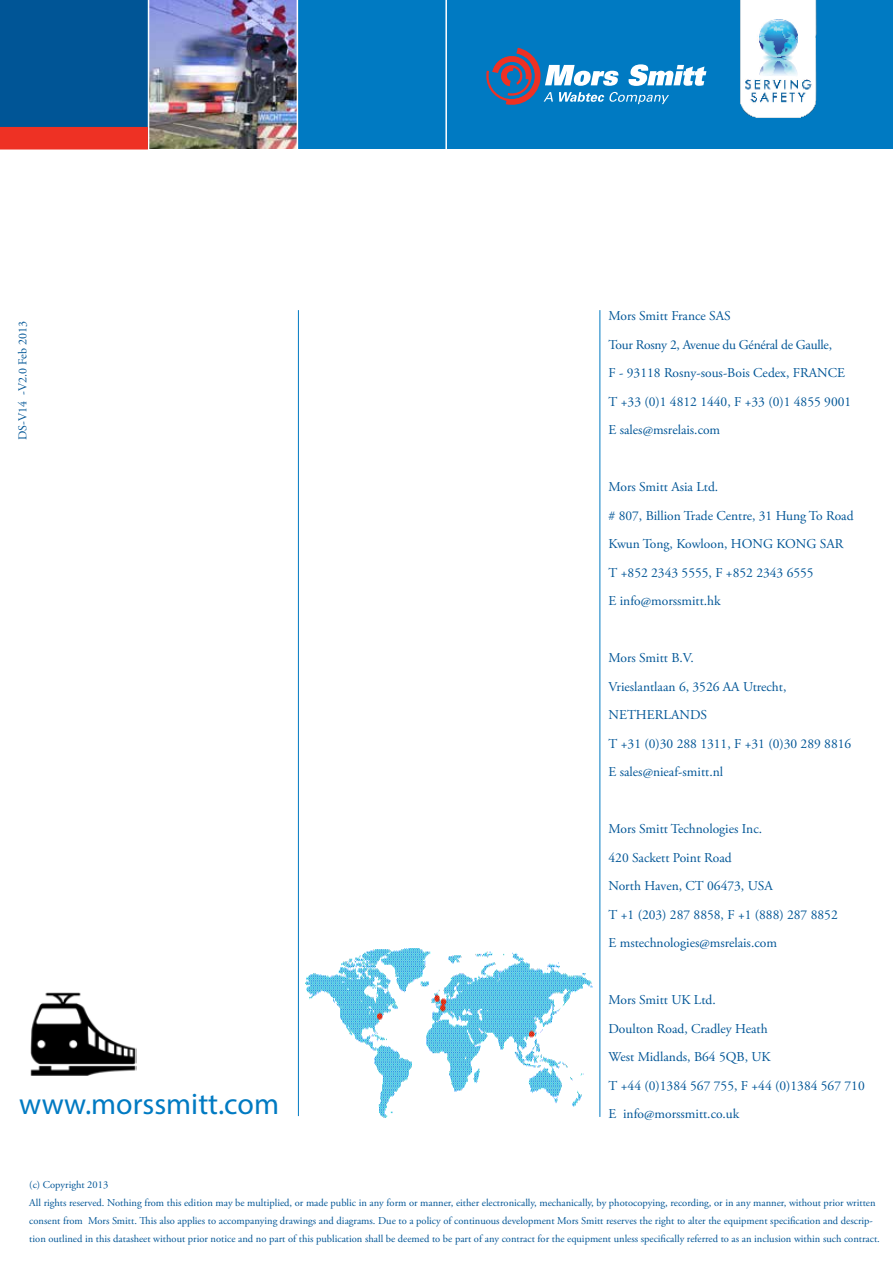
<style>
.page{position:relative;width:893px;height:1263px;background:#fff}
.page>*{position:absolute;margin:0;border:0;box-sizing:border-box;transform-origin:0 0}
.t1{font:30px "Myriad Pro";color:#007ac2}
.t2{font:13.5px/28.5px "Adobe Garamond Pro";color:#005596}
.t3{font:12px "Adobe Garamond Pro";color:#005596}
.t4{font:10.5px/18px "Adobe Garamond Pro";color:#005596}
</style>
<div class="page">
<div style="left:0;top:0;width:893px;height:149px;background:#007ac2"></div>
<div style="left:0;top:0;width:148px;height:149px;background:#005596"></div>
<img style="left:149px;top:0;width:148px;height:149px">
<img style="left:740px;top:0;width:77px;height:118px">
<hr style="left:148px;top:0;width:1px;height:153px;background:#fff">
<hr style="left:297px;top:0;width:1px;height:153px;background:#fff">
<hr style="left:445px;top:0;width:2px;height:153px;background:#fff">
<hr style="left:298px;top:310px;width:1px;height:806px;background:#007ac2">
<hr style="left:599px;top:310px;width:1px;height:807px;background:#007ac2">
<div style="left:0;top:127px;width:148px;height:23px;background:#ee3124"></div>
<svg style="left:486px;top:48px;width:220px;height:57px"></svg>
<img style="left:30px;top:992px;width:106px;height:84px">
<img style="left:306px;top:948px;width:286px;height:169px">
<p class="t3" style="left:15px;top:440px;width:120px;rotate:-90deg">DS-V14 -V2.0 Feb 2013</p>
<h1 class="t1" style="left:19px;top:1085px;width:261px">www.morssmitt.com</h1>
<p class="t2" style="left:608px;top:302px;width:244px">Mors Smitt France SAS<br>Tour Rosny 2, Avenue du Général de Gaulle,<br>F - 93118 Rosny-sous-Bois Cedex, FRANCE<br>T +33 (0)1 4812 1440, F +33 (0)1 4855 9001<br>E sales@msrelais.com</p>
<p class="t2" style="left:608px;top:473px;width:247px">Mors Smitt Asia Ltd.<br># 807, Billion Trade Centre, 31 Hung To Road<br>Kwun Tong, Kowloon, HONG KONG SAR<br>T +852 2343 5555, F +852 2343 6555<br>E info@morssmitt.hk</p>
<p class="t2" style="left:608px;top:644px;width:244px">Mors Smitt B.V.<br>Vrieslantlaan 6, 3526 AA Utrecht,<br>NETHERLANDS<br>T +31 (0)30 288 1311, F +31 (0)30 289 8816<br>E sales@nieaf-smitt.nl</p>
<p class="t2" style="left:608px;top:815px;width:231px">Mors Smitt Technologies Inc.<br>420 Sackett Point Road<br>North Haven, CT 06473, USA<br>T +1 (203) 287 8858, F +1 (888) 287 8852<br>E mstechnologies@msrelais.com</p>
<p class="t2" style="left:608px;top:986px;width:258px">Mors Smitt UK Ltd.<br>Doulton Road, Cradley Heath<br>West Midlands, B64 5QB, UK<br>T +44 (0)1384 567 755, F +44 (0)1384 567 710<br>E info@morssmitt.co.uk</p>
<p class="t4" style="left:29px;top:1176px;width:852px">(c) Copyright 2013<br>All rights reserved. Nothing from this edition may be multiplied, or made public in any form or manner, either electronically, mechanically, by photocopying, recording, or in any manner, without prior written consent from Mors Smitt. This also applies to accompanying drawings and diagrams. Due to a policy of continuous development Mors Smitt reserves the right to alter the equipment specification and descrip&shy;tion outlined in this datasheet without prior notice and no part of this publication shall be deemed to be part of any contract for the equipment unless specifically referred to as an inclusion within such contract.</p>
</div>
